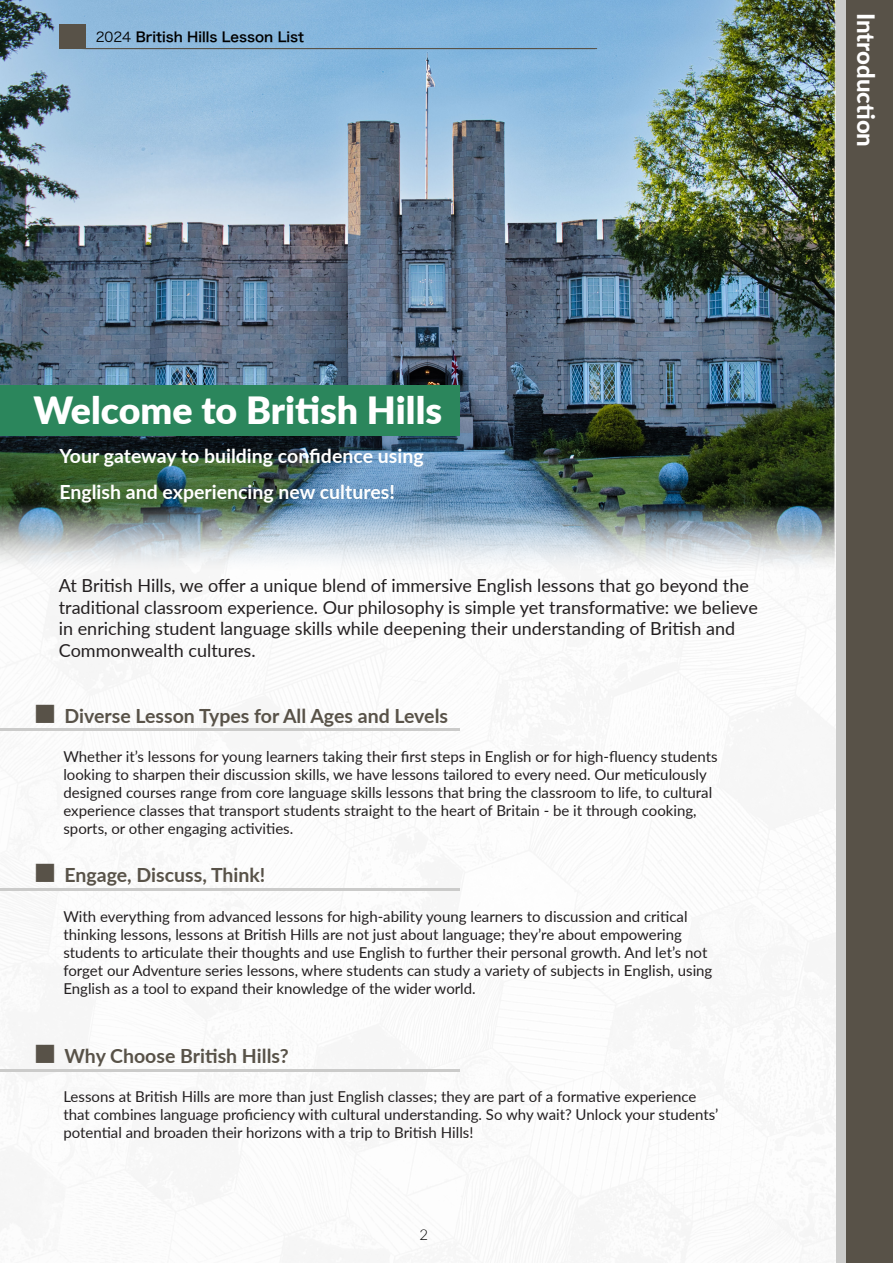
<style>
.page{position:relative;width:893px;height:1263px;background:#fff}
.page>*{position:absolute;margin:0;border:0;box-sizing:border-box;transform-origin:0 0}
.Section_Header_White{font:900 37.5px "Lato";color:#fff}
.t1{font:800 24px "Lato";color:#fff}
.Sub_Title{font:700 19.5px "Lato";color:#585248}
.Sub_Title-2{font:700 19.5px "Lato";color:#fff}
.Paragraph_Style_1{font:18px/21.6px "Lato";color:#231f20}
.Paragraph_Style_1-2{font:15px/18px "Lato";color:#231f20}
.t2{font:300 15px "Lato";color:#000}
.t3{font:13.5px "Hira Kaku Pro N W6";color:#000}
.s1{font-family:"Hira Kaku Pro N W3"}
.s2{font-family:"Hira Kaku Pro N W6";font-weight:400;font-size:24px}
</style>
<div class="page">
<img style="left:0;top:0;width:836px;height:571px">
<hr style="left:85px;top:48px;width:512px;height:1px;background:#585248">
<div style="left:845px;top:0;width:48px;height:1263px;background:#585248"></div>
<div style="left:61px;top:25px;width:24px;height:24px;background:#585248"></div>
<div style="left:59px;top:25px;width:25px;height:24px;background:#585248"></div>
<div style="left:0;top:385px;width:459px;height:51px;background:#2b865c"></div>
<hr style="left:0;top:729px;width:459px;height:2px;background:#cbcbca">
<hr style="left:0;top:888px;width:459px;height:2px;background:#cbcbca">
<hr style="left:0;top:1069px;width:459px;height:2px;background:#cbcbca">
<div style="left:836px;top:0;width:10px;height:1263px;background:#cbcbca"></div>
<p class="t3" style="left:96px;top:25px;width:210px"><span class="s1">2024</span> British Hills Lesson List</p>
<p class="Section_Header_White" style="left:33px;top:382px;width:410px">Welcome to British Hills</p>
<p class="Sub_Title-2" style="left:60px;top:442px;width:366px">Your gateway to building confidence using</p>
<p class="Sub_Title-2" style="left:60px;top:478px;width:337px">English and experiencing new cultures!</p>
<p class="Paragraph_Style_1" style="left:59px;top:574px;width:700px">At British Hills, we offer a unique blend of immersive English lessons that go beyond the traditional classroom experience. Our philosophy is simple yet transformative: we believe in enriching student language skills while deepening their understanding of British and Commonwealth cultures.</p>
<p class="Sub_Title" style="left:33px;top:701px;width:417px"><span class="s2">■</span> Diverse Lesson Types for All Ages and Levels</p>
<p class="Paragraph_Style_1-2" style="left:63px;top:747px;width:656px">Whether it’s lessons for young learners taking their first steps in English or for high-fluency students looking to sharpen their discussion skills, we have lessons tailored to every need. Our meticulously designed courses range from core language skills lessons that bring the classroom to life, to cultural experience classes that transport students straight to the heart of Britain - be it through cooking, sports, or other engaging activities.</p>
<p class="Sub_Title" style="left:33px;top:861px;width:234px"><span class="s2">■</span> Engage, Discuss, Think!</p>
<p class="Paragraph_Style_1-2" style="left:63px;top:906px;width:650px">With everything from advanced lessons for high-ability young learners to discussion and critical thinking lessons, lessons at British Hills are not just about language; they’re about empowering students to articulate their thoughts and use English to further their personal growth. And let’s not forget our Adventure series lessons, where students can study a variety of subjects in English, using English as a tool to expand their knowledge of the wider world.</p>
<p class="Sub_Title" style="left:33px;top:1041px;width:257px"><span class="s2">■</span> Why Choose British Hills?</p>
<p class="Paragraph_Style_1-2" style="left:63px;top:1087px;width:656px">Lessons at British Hills are more than just English classes; they are part of a formative experience that combines language proficiency with cultural understanding. So why wait? Unlock your students’ potential and broaden their horizons with a trip to British Hills!</p>
<p class="t2" style="left:419px;top:1224px;width:10px">2</p>
<h2 class="t1" style="left:884px;top:13px;width:136px;rotate:90deg">Introduction</h2>
</div>
